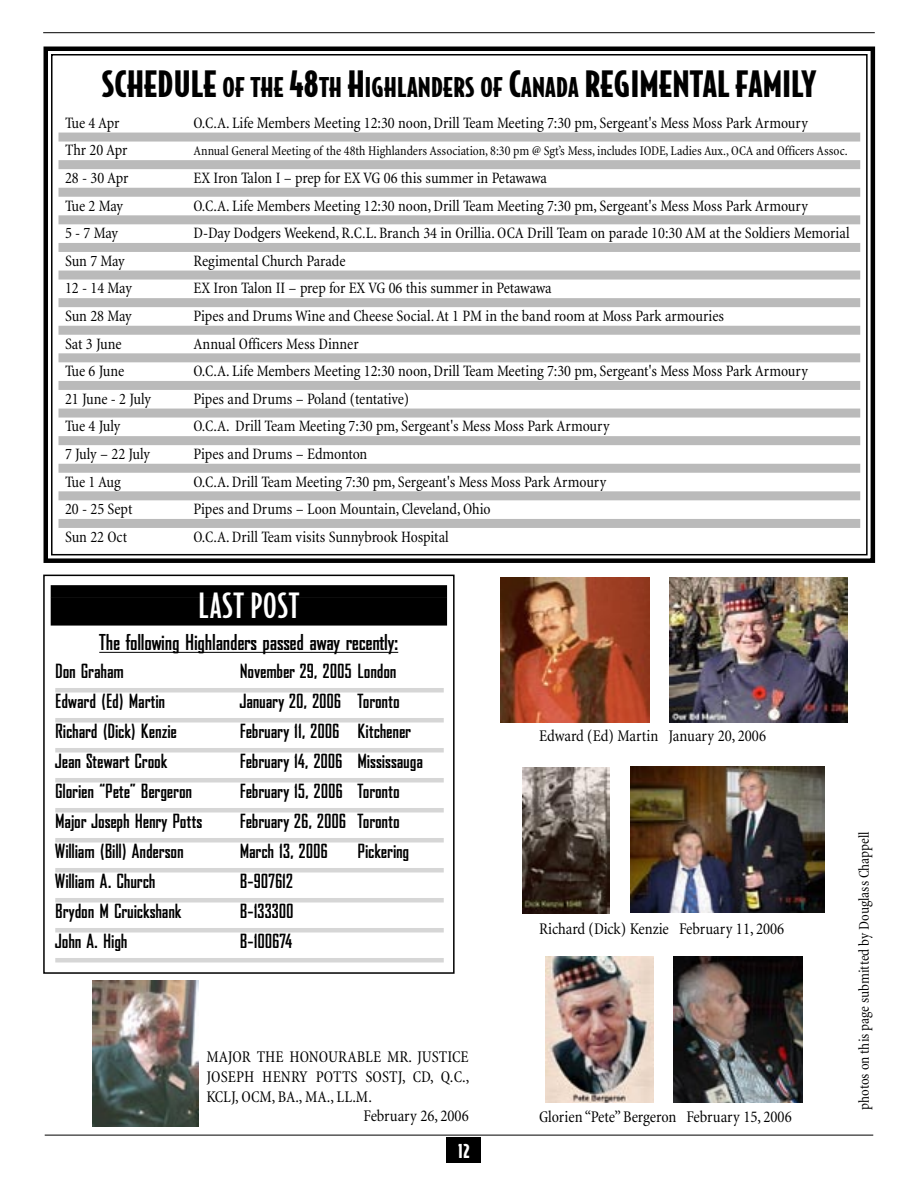
<style>
.page{position:relative;width:918px;height:1188px;background:#fff}
.page>*{position:absolute;margin:0;border:0;box-sizing:border-box;transform-origin:0 0}
.Story_Headings{font:900 34.5px "Bodega Sans";letter-spacing:.005em;color:#000}
.Story_Headings-2{font:500 33px "Bodega Sans";letter-spacing:.025em;color:#fff}
.Body_Text{font:700 21px "Bureau Agency";letter-spacing:-.01em;color:#000}
.Story_Headings-3{font:700 18.75px "Bureau Agency";letter-spacing:-.005em;color:#000}
.t1{font:900 18.3px "Bodega Sans";color:#fff}
.Body_Text-2{font:condensed 16.5px/19.8px "Minion";color:#000;text-align:justify}
.Body_Text_-_no_baseline_lock{font:condensed 16.05px "Minion";letter-spacing:-.005em;color:#000}
.Body_Text-3{font:condensed 15px "Minion";letter-spacing:-.005em;color:#000}
.Body_Text_-_no_baseline_lock-2{font:condensed 13.5px "Minion";letter-spacing:-.005em;color:#000}
.s1{font-size:25.8px}
</style>
<div class="page">
<hr style="left:43px;top:32px;width:832px;height:1px;background:#000">
<svg style="left:43px;top:46px;width:833px;height:517px"></svg>
<div style="left:51px;top:585px;width:396px;height:12px;background:#000"></div>
<div style="left:51px;top:597px;width:396px;height:29px;background:#000"></div>
<hr style="left:99px;top:652px;width:299px;height:1px;background:#000">
<div style="left:43px;top:575px;width:412px;height:399px;border:2px solid #000"></div>
<hr style="left:55px;top:688px;width:389px;height:4px;background:#d6d6d6">
<hr style="left:55px;top:718px;width:389px;height:4px;background:#d6d6d6">
<hr style="left:55px;top:748px;width:389px;height:4px;background:#d6d6d6">
<hr style="left:55px;top:778px;width:389px;height:4px;background:#d6d6d6">
<hr style="left:55px;top:808px;width:389px;height:4px;background:#d6d6d6">
<hr style="left:55px;top:838px;width:389px;height:4px;background:#d6d6d6">
<hr style="left:55px;top:868px;width:389px;height:4px;background:#d6d6d6">
<hr style="left:55px;top:898px;width:389px;height:4px;background:#d6d6d6">
<hr style="left:55px;top:928px;width:389px;height:4px;background:#d6d6d6">
<hr style="left:55px;top:958px;width:389px;height:4px;background:#d6d6d6">
<img style="left:500px;top:577px;width:149px;height:146px">
<img style="left:670px;top:577px;width:177px;height:146px">
<img style="left:523px;top:767px;width:87px;height:146px">
<img style="left:630px;top:767px;width:195px;height:145px">
<img style="left:93px;top:981px;width:105px;height:145px">
<img style="left:545px;top:957px;width:109px;height:146px">
<img style="left:674px;top:957px;width:128px;height:146px">
<div style="left:446px;top:1137px;width:35px;height:26px;background:#000"></div>
<hr style="left:45px;top:1135px;width:828px;height:1px;background:#000">
<p class="Story_Headings" style="left:102px;top:61px;width:717px">SCHEDULE <span class="s1">OF THE</span> 48<span class="s1">TH</span> H<span class="s1">IGHLANDERS OF</span> C<span class="s1">ANADA</span> REGIMENTAL FAMILY</p>
<p class="Body_Text_-_no_baseline_lock" style="left:65px;top:114px;width:56px">Tue 4 Apr</p>
<p class="Body_Text_-_no_baseline_lock" style="left:194px;top:114px;width:616px">O.C.A. Life Members Meeting 12:30 noon, Drill Team Meeting 7:30 pm, Sergeant's Mess Moss Park Armoury</p>
<p class="Body_Text_-_no_baseline_lock" style="left:65px;top:142px;width:64px">Thr 20 Apr</p>
<p class="Body_Text_-_no_baseline_lock-2" style="left:193px;top:144px;width:656px">Annual General Meeting of the 48th Highlanders Association, 8:30 pm @ Sgt’s Mess, includes IODE, Ladies Aux., OCA and Officers Assoc.</p>
<p class="Body_Text_-_no_baseline_lock" style="left:65px;top:170px;width:65px">28 - 30 Apr</p>
<p class="Body_Text_-_no_baseline_lock" style="left:194px;top:170px;width:355px">EX Iron Talon I – prep for EX VG 06 this summer in Petawawa</p>
<p class="Body_Text_-_no_baseline_lock" style="left:65px;top:197px;width:60px">Tue 2 May</p>
<p class="Body_Text_-_no_baseline_lock" style="left:194px;top:197px;width:616px">O.C.A. Life Members Meeting 12:30 noon, Drill Team Meeting 7:30 pm, Sergeant's Mess Moss Park Armoury</p>
<p class="Body_Text_-_no_baseline_lock" style="left:65px;top:225px;width:55px">5 - 7 May</p>
<p class="Body_Text_-_no_baseline_lock" style="left:193px;top:225px;width:658px">D-Day Dodgers Weekend, R.C.L. Branch 34 in Orillia. OCA Drill Team on parade 10:30 AM at the Soldiers Memorial</p>
<p class="Body_Text_-_no_baseline_lock" style="left:65px;top:252px;width:61px">Sun 7 May</p>
<p class="Body_Text_-_no_baseline_lock" style="left:194px;top:252px;width:154px">Regimental Church Parade</p>
<p class="Body_Text_-_no_baseline_lock" style="left:65px;top:280px;width:68px">12 - 14 May</p>
<p class="Body_Text_-_no_baseline_lock" style="left:194px;top:280px;width:360px">EX Iron Talon II – prep for EX VG 06 this summer in Petawawa</p>
<p class="Body_Text_-_no_baseline_lock" style="left:65px;top:308px;width:68px">Sun 28 May</p>
<p class="Body_Text_-_no_baseline_lock" style="left:193px;top:308px;width:532px">Pipes and Drums Wine and Cheese Social. At 1 PM in the band room at Moss Park armouries</p>
<p class="Body_Text_-_no_baseline_lock" style="left:65px;top:335px;width:58px">Sat 3 June</p>
<p class="Body_Text_-_no_baseline_lock" style="left:193px;top:335px;width:167px">Annual Officers Mess Dinner</p>
<p class="Body_Text_-_no_baseline_lock" style="left:65px;top:363px;width:61px">Tue 6 June</p>
<p class="Body_Text_-_no_baseline_lock" style="left:194px;top:363px;width:616px">O.C.A. Life Members Meeting 12:30 noon, Drill Team Meeting 7:30 pm, Sergeant's Mess Moss Park Armoury</p>
<p class="Body_Text_-_no_baseline_lock" style="left:65px;top:390px;width:87px">21 June - 2 July</p>
<p class="Body_Text_-_no_baseline_lock" style="left:193px;top:390px;width:217px">Pipes and Drums – Poland (tentative)</p>
<p class="Body_Text_-_no_baseline_lock" style="left:65px;top:418px;width:57px">Tue 4 July</p>
<p class="Body_Text_-_no_baseline_lock" style="left:194px;top:418px;width:418px">O.C.A. Drill Team Meeting 7:30 pm, Sergeant's Mess Moss Park Armoury</p>
<p class="Body_Text_-_no_baseline_lock" style="left:65px;top:446px;width:87px">7 July – 22 July</p>
<p class="Body_Text_-_no_baseline_lock" style="left:193px;top:446px;width:175px">Pipes and Drums – Edmonton</p>
<p class="Body_Text_-_no_baseline_lock" style="left:65px;top:473px;width:57px">Tue 1 Aug</p>
<p class="Body_Text_-_no_baseline_lock" style="left:194px;top:473px;width:414px">O.C.A. Drill Team Meeting 7:30 pm, Sergeant's Mess Moss Park Armoury</p>
<p class="Body_Text_-_no_baseline_lock" style="left:65px;top:501px;width:69px">20 - 25 Sept</p>
<p class="Body_Text_-_no_baseline_lock" style="left:193px;top:501px;width:299px">Pipes and Drums – Loon Mountain, Cleveland, Ohio</p>
<p class="Body_Text_-_no_baseline_lock" style="left:65px;top:528px;width:64px">Sun 22 Oct</p>
<p class="Body_Text_-_no_baseline_lock" style="left:194px;top:528px;width:257px">O.C.A. Drill Team visits Sunnybrook Hospital</p>
<p class="Story_Headings-2" style="left:198px;top:586px;width:102px">LAST POST</p>
<p class="Body_Text" style="left:99px;top:630px;width:301px">The following Highlanders passed away recently:</p>
<p class="Story_Headings-3" style="left:55px;top:661px;width:70px">Don Graham</p>
<p class="Story_Headings-3" style="left:240px;top:661px;width:158px">November 29, 2005 London</p>
<p class="Story_Headings-3" style="left:55px;top:691px;width:111px">Edward (Ed) Martin</p>
<p class="Story_Headings-3" style="left:240px;top:691px;width:161px">January 20, 2006 Toronto</p>
<p class="Story_Headings-3" style="left:55px;top:721px;width:123px">Richard (Dick) Kenzie</p>
<p class="Story_Headings-3" style="left:240px;top:721px;width:173px">February 11, 2006 Kitchener</p>
<p class="Story_Headings-3" style="left:55px;top:751px;width:113px">Jean Stewart Crook</p>
<p class="Story_Headings-3" style="left:240px;top:751px;width:185px">February 14, 2006 Mississauga</p>
<p class="Story_Headings-3" style="left:55px;top:781px;width:138px">Glorien “Pete” Bergeron</p>
<p class="Story_Headings-3" style="left:240px;top:781px;width:161px">February 15, 2006 Toronto</p>
<p class="Story_Headings-3" style="left:55px;top:811px;width:148px">Major Joseph Henry Potts</p>
<p class="Story_Headings-3" style="left:240px;top:811px;width:161px">February 26, 2006 Toronto</p>
<p class="Story_Headings-3" style="left:55px;top:841px;width:130px">William (Bill) Anderson</p>
<p class="Story_Headings-3" style="left:240px;top:841px;width:90px">March 13, 2006</p>
<p class="Story_Headings-3" style="left:358px;top:841px;width:53px">Pickering</p>
<p class="Story_Headings-3" style="left:55px;top:871px;width:102px">William A. Church</p>
<p class="Story_Headings-3" style="left:240px;top:871px;width:55px">B-907612</p>
<p class="Story_Headings-3" style="left:55px;top:901px;width:128px">Brydon M Cruickshank</p>
<p class="Story_Headings-3" style="left:240px;top:901px;width:56px">B-133300</p>
<p class="Story_Headings-3" style="left:55px;top:931px;width:74px">John A. High</p>
<p class="Story_Headings-3" style="left:240px;top:931px;width:54px">B-100674</p>
<p class="Body_Text-2" style="left:206px;top:1047px;width:265px">MAJOR THE HONOURABLE MR. JUSTICE JOSEPH HENRY POTTS SOSTJ, CD, Q.C., KCLJ, OCM, BA., MA., LL.M.</p>
<p class="Body_Text-2" style="left:364px;top:1107px;width:107px">February 26, 2006</p>
<p class="t1" style="left:458px;top:1139px;width:14px">12</p>
<p class="Body_Text-2" style="left:539px;top:727px;width:228px">Edward (Ed) Martin January 20, 2006</p>
<p class="Body_Text-2" style="left:539px;top:919px;width:247px">Richard (Dick) Kenzie February 11, 2006</p>
<p class="Body_Text-2" style="left:539px;top:1107px;width:254px">Glorien “Pete” Bergeron February 15, 2006</p>
<p class="Body_Text-3" style="left:856px;top:1110px;width:280px;rotate:-90deg">photos on this page submitted by Douglass Chappell</p>
</div>
